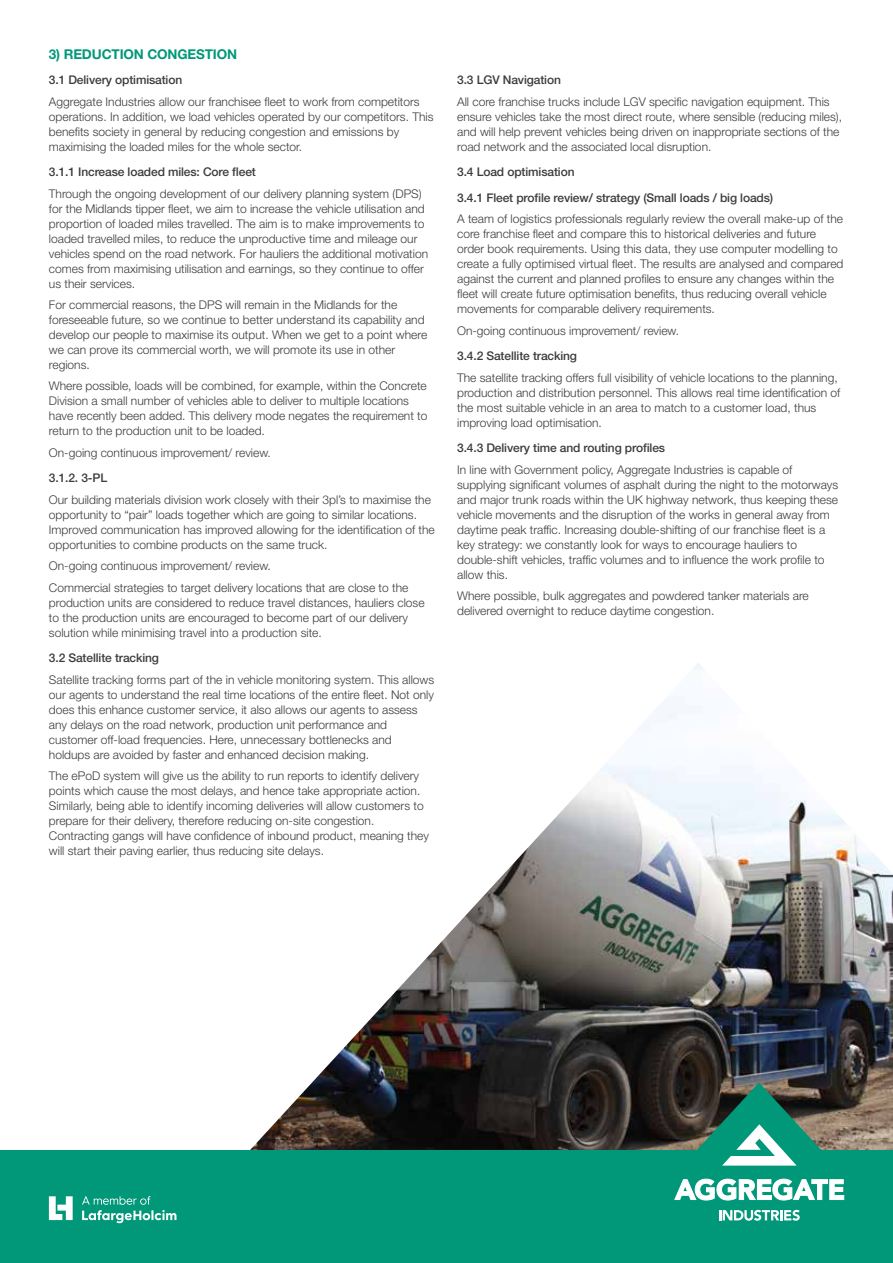
<style>
.page{position:relative;width:893px;height:1263px;background:#fff}
.page>*{position:absolute;margin:0;border:0;box-sizing:border-box;transform-origin:0 0}
.t1{font:700 13.5px "Helvetica Neue LT Std";letter-spacing:-.01em;color:#009879}
.t2{font:300 12px/15px "Helvetica Neue LT Std";color:#3c3c3b}
.t3{font:500 12px/25.7px "Helvetica Neue LT Std";letter-spacing:-.01em;color:#3c3c3b}
</style>
<div class="page">
<img style="left:250px;top:663px;width:643px;height:487px">
<div style="left:0;top:1150px;width:893px;height:113px;background:#009879"></div>
<svg style="left:49px;top:1196px;width:24px;height:24px"></svg>
<svg style="left:82px;top:1196px;width:94px;height:27px"></svg>
<svg style="left:671px;top:1082px;width:176px;height:119px"></svg>
<svg style="left:719px;top:1210px;width:81px;height:11px"></svg>
<p class="t1" style="left:49px;top:45px;width:190px">3) REDUCTION CONGESTION</p>
<p class="t3" style="left:49px;top:67px;width:135px">3.1 Delivery optimisation</p>
<p class="t2" style="left:49px;top:94px;width:386px">Aggregate Industries allow our franchisee fleet to work from competitors operations. In addition, we load vehicles operated by our competitors. This benefits society in general by reducing congestion and emissions by maximising the loaded miles for the whole sector.</p>
<p class="t3" style="left:49px;top:159px;width:209px">3.1.1 Increase loaded miles: Core fleet</p>
<p class="t2" style="left:49px;top:186px;width:381px">Through the ongoing development of our delivery planning system (DPS) for the Midlands tipper fleet, we aim to increase the vehicle utilisation and proportion of loaded miles travelled. The aim is to make improvements to loaded travelled miles, to reduce the unproductive time and mileage our vehicles spend on the road network. For hauliers the additional motivation comes from maximising utilisation and earnings, so they continue to offer us their services.</p>
<p class="t2" style="left:49px;top:297px;width:380px">For commercial reasons, the DPS will remain in the Midlands for the foreseeable future, so we continue to better understand its capability and develop our people to maximise its output. When we get to a point where we can prove its commercial worth, we will promote its use in other regions.</p>
<p class="t2" style="left:49px;top:378px;width:380px">Where possible, loads will be combined, for example, within the Concrete Division a small number of vehicles able to deliver to multiple locations have recently been added. This delivery mode negates the requirement to return to the production unit to be loaded.</p>
<p class="t2" style="left:49px;top:445px;width:224px">On-going continuous improvement/ review.</p>
<p class="t3" style="left:49px;top:465px;width:60px">3.1.2. 3-PL</p>
<p class="t2" style="left:49px;top:492px;width:387px">Our building materials division work closely with their 3pl’s to maximise the opportunity to “pair” loads together which are going to similar locations.<br>Improved communication has improved allowing for the identification of the opportunities to combine products on the same truck.</p>
<p class="t2" style="left:49px;top:555px;width:361px;line-height:21.3px">On-going continuous improvement/ review.<br>Commercial strategies to target delivery locations that are close to the</p>
<p class="t2" style="left:49px;top:594px;width:377px">production units are considered to reduce travel distances, hauliers close to the production units are encouraged to become part of our delivery solution while minimising travel into a production site.</p>
<p class="t3" style="left:49px;top:645px;width:112px">3.2 Satellite tracking</p>
<p class="t2" style="left:49px;top:671px;width:387px">Satellite tracking forms part of the in vehicle monitoring system. This allows our agents to understand the real time locations of the entire fleet. Not only does this enhance customer service, it also allows our agents to assess any delays on the road network, production unit performance and customer off-load frequencies. Here, unnecessary bottlenecks and holdups are avoided by faster and enhanced decision making.</p>
<p class="t2" style="left:49px;top:768px;width:382px">The ePoD system will give us the ability to run reports to identify delivery points which cause the most delays, and hence take appropriate action.<br>Similarly, being able to identify incoming deliveries will allow customers to prepare for their delivery, therefore reducing on-site congestion.<br>Contracting gangs will have confidence of inbound product, meaning they will start their paving earlier, thus reducing site delays.</p>
<p class="t3" style="left:457px;top:67px;width:105px">3.3 LGV Navigation</p>
<p class="t2" style="left:457px;top:94px;width:387px">All core franchise trucks include LGV specific navigation equipment. This ensure vehicles take the most direct route, where sensible (reducing miles), and will help prevent vehicles being driven on inappropriate sections of the road network and the associated local disruption.</p>
<p class="t3" style="left:457px;top:159px;width:318px">3.4 Load optimisation<br>3.4.1 Fleet profile review/ strategy (Small loads / big loads)</p>
<p class="t2" style="left:457px;top:211px;width:388px">A team of logistics professionals regularly review the overall make-up of the core franchise fleet and compare this to historical deliveries and future order book requirements. Using this data, they use computer modelling to create a fully optimised virtual fleet. The results are analysed and compared against the current and planned profiles to ensure any changes within the fleet will create future optimisation benefits, thus reducing overall vehicle movements for comparable delivery requirements.</p>
<p class="t2" style="left:457px;top:323px;width:224px">On-going continuous improvement/ review.</p>
<p class="t3" style="left:457px;top:343px;width:121px">3.4.2 Satellite tracking</p>
<p class="t2" style="left:457px;top:370px;width:385px">The satellite tracking offers full visibility of vehicle locations to the planning, production and distribution personnel. This allows real time identification of the most suitable vehicle in an area to match to a customer load, thus improving load optimisation.</p>
<p class="t3" style="left:457px;top:435px;width:209px">3.4.3 Delivery time and routing profiles</p>
<p class="t2" style="left:457px;top:462px;width:383px">In line with Government policy, Aggregate Industries is capable of supplying significant volumes of asphalt during the night to the motorways and major trunk roads within the UK highway network, thus keeping these vehicle movements and the disruption of the works in general away from daytime peak traffic. Increasing double-shifting of our franchise fleet is a key strategy: we constantly look for ways to encourage hauliers to double-shift vehicles, traffic volumes and to influence the work profile to allow this.</p>
<p class="t2" style="left:457px;top:588px;width:353px">Where possible, bulk aggregates and powdered tanker materials are delivered overnight to reduce daytime congestion.</p>
</div>
